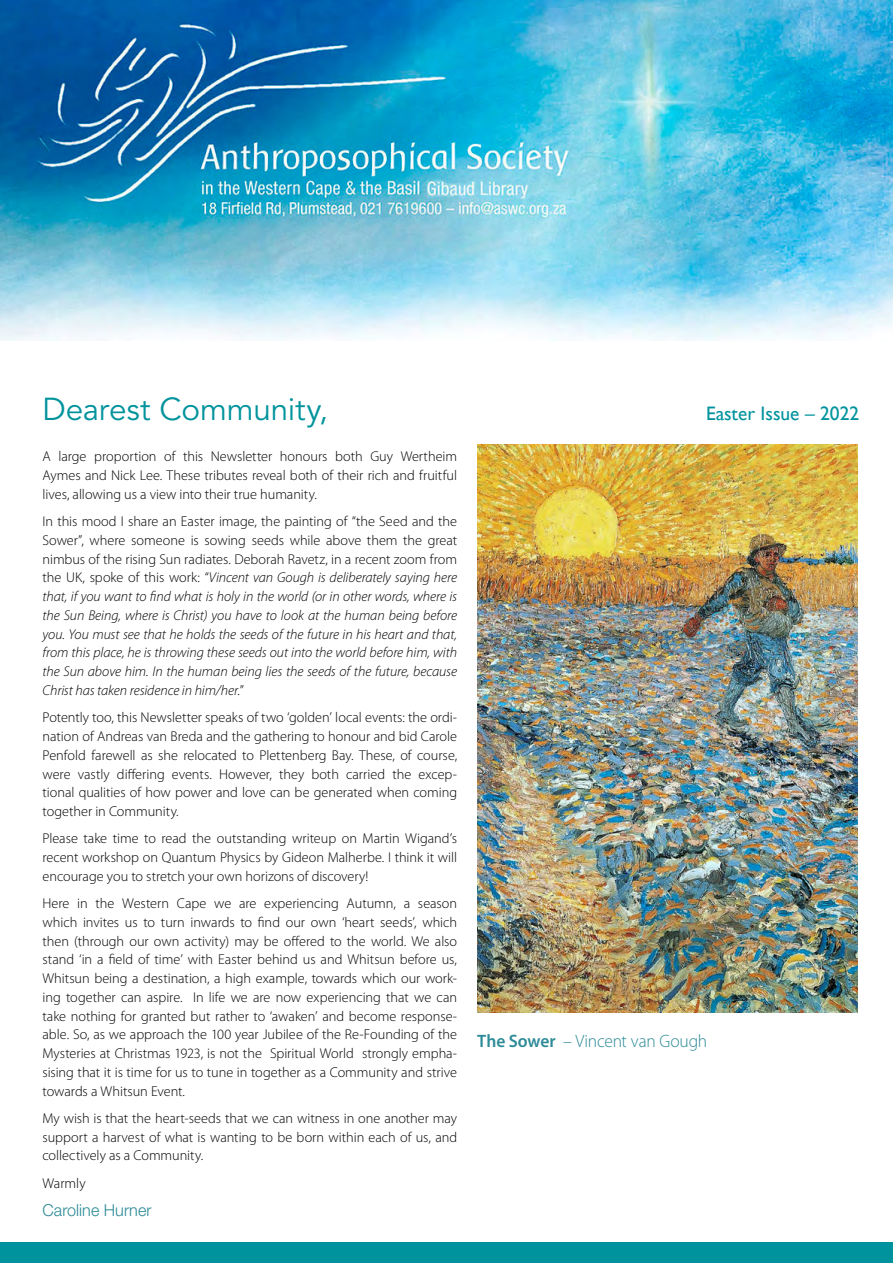
<style>
.page{position:relative;width:893px;height:1263px;background:#fff}
.page>*{position:absolute;margin:0;border:0;box-sizing:border-box;transform-origin:0 0}
.t1{font:31.5px "Avenir LT Std";letter-spacing:-.005em;color:#00939d}
.t2{font:19.5px "Gill Sans";color:#00939d}
.t3{font:300 18px "Myriad Pro";letter-spacing:-.01em;color:#2c8b97}
.t4{font:300 16.5px "Helvetica Neue LT Std";letter-spacing:.005em;color:#2c8b97}
.t5{font:300 14.25px/18.8px "Myriad Pro";color:#000;text-align:justify}
.t6{font:italic 300 14.25px/18.8px "Myriad Pro";letter-spacing:-.005em;color:#000;text-align:justify}
.s1{font-style:normal}
.s2{font-weight:600}
</style>
<div class="page">
<div style="left:0;top:1242px;width:893px;height:21px;background:#00939d"></div>
<img style="left:0;top:0;width:893px;height:340px">
<img style="left:477px;top:444px;width:380px;height:568px">
<h1 class="t1" style="left:43px;top:391px;width:287px">Dearest Community,</h1>
<h2 class="t2" style="left:706px;top:402px;width:155px">Easter Issue – 2022</h2>
<p class="t5" style="left:43px;top:447px;width:416px">A large proportion of this Newsletter honours both Guy Wertheim Aymes and Nick Lee. These tributes reveal both of their rich and fruitful lives, allowing us a view into their true humanity.</p>
<p class="t6" style="left:43px;top:512px;width:416px"><span class="s1">In this mood I share an Easter image, the painting of “the Seed and the Sower”, where someone is sowing seeds while above them the great nimbus of the rising Sun radiates. Deborah Ravetz, in a recent zoom from the UK, spoke of this work: “</span>Vincent van Gough is deliberately saying here that, if you want to find what is holy in the world (or in other words, where is the Sun Being, where is Christ) you have to look at the human being before you. You must see that he holds the seeds of the future in his heart and that, from this place, he is throwing these seeds out into the world before him, with the Sun above him. In the human being lies the seeds of the future, because Christ has taken residence in him/her.<span class="s1">”</span></p>
<p class="t5" style="left:43px;top:708px;width:416px">Potently too, this Newsletter speaks of two ‘golden’ local events: the ordi&shy;nation of Andreas van Breda and the gathering to honour and bid Carole Penfold farewell as she relocated to Plettenberg Bay. These, of course, were vastly differing events. However, they both carried the excep&shy;tional qualities of how power and love can be generated when coming together in Community.</p>
<p class="t5" style="left:43px;top:829px;width:416px">Please take time to read the outstanding writeup on Martin Wigand’s recent workshop on Quantum Physics by Gideon Malherbe. I think it will encourage you to stretch your own horizons of discovery!</p>
<p class="t5" style="left:43px;top:894px;width:416px">Here in the Western Cape we are experiencing Autumn, a season which invites us to turn inwards to find our own ‘heart seeds’, which then (through our own activity) may be offered to the world. We also stand ‘in a field of time’ with Easter behind us and Whitsun before us, Whitsun being a destination, a high example, towards which our work&shy;ing together can aspire. In life we are now experiencing that we can take nothing for granted but rather to ‘awaken’ and become response&shy;able. So, as we approach the 100 year Jubilee of the Re-Founding of the Mysteries at Christmas 1923, is not the Spiritual World strongly empha&shy;sising that it is time for us to tune in together as a Community and strive towards a Whitsun Event.</p>
<p class="t5" style="left:43px;top:1108px;width:416px">My wish is that the heart-seeds that we can witness in one another may support a harvest of what is wanting to be born within each of us, and collectively as a Community.</p>
<p class="t5" style="left:43px;top:1173px;width:45px">Warmly</p>
<p class="t4" style="left:43px;top:1200px;width:111px">Caroline Hurner</p>
<p class="t3" style="left:477px;top:1030px;width:231px"><span class="s2">The Sower</span> – Vincent van Gough</p>
</div>
